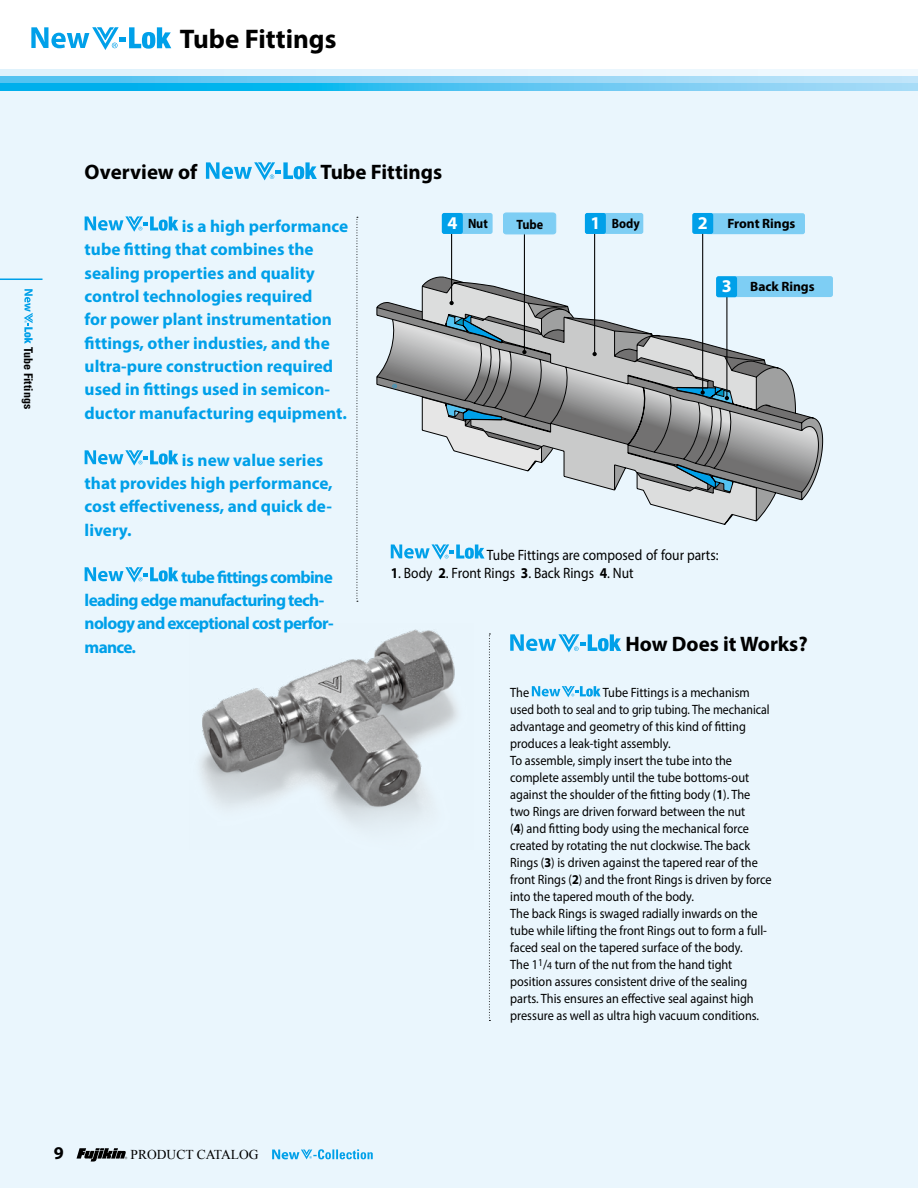
<style>
.page{position:relative;width:918px;height:1188px;background:#fff}
.page>*{position:absolute;margin:0;border:0;box-sizing:border-box;transform-origin:0 0}
.t1{font:700 27px "Myriad Pro";color:#000}
.t2{font:700 21px "Myriad Pro";color:#000}
.t3{font:700 18px "Myriad Pro";color:#fff}
.t4{font:700 18px "Myriad Pro";color:#000}
.t5{font:700 17.25px/23.4px "Myriad Pro";color:#00a0e9}
.t6{font:700 17.25px/23.4px "Myriad Pro";letter-spacing:-.04em;color:#00a0e9}
.t7{font:15px "Myriad Pro";color:#000;scale:.9 1}
.t8{font:13.5px/17px "Myriad Pro";color:#000;scale:.91 1}
.t9{font:700 13.5px "Myriad Pro";letter-spacing:-.005em;color:#000}
.t10{font:13.5px "Times New Roman";color:#000}
.t11{font:700 13.5px "Myriad Pro";letter-spacing:-.005em;color:#000;scale:.9 1}
.t12{font:700 condensed 12px "Univers LT Std";color:#000}
.s1{font-size:18px;color:#fff}
.s2{font-weight:700}
.s3{font-size:10.5px}
</style>
<div class="page">
<div style="left:0;top:90px;width:918px;height:1098px;background:#eaf6fd"></div>
<div style="left:0;top:70px;width:918px;height:7px;background:#e7f5fd"></div>
<svg style="left:0;top:77px;width:918px;height:6px;background:#88d2f4"></svg>
<svg style="left:0;top:83px;width:918px;height:7px;background:#46c2f0"></svg>
<hr style="left:0;top:279px;width:43px;height:1px;background:#00a0e9">
<svg style="left:77px;top:1148px;width:50px;height:14px"></svg>
<svg style="left:272px;top:1149px;width:101px;height:10px"></svg>
<svg style="left:24px;top:289px;width:9px;height:55px"></svg>
<svg style="left:206px;top:162px;width:111px;height:18px"></svg>
<svg style="left:510px;top:634px;width:111px;height:18px"></svg>
<svg style="left:85px;top:216px;width:93px;height:16px"></svg>
<svg style="left:85px;top:450px;width:93px;height:16px"></svg>
<svg style="left:85px;top:567px;width:93px;height:16px"></svg>
<svg style="left:357px;top:217px;width:1px;height:385px"></svg>
<svg style="left:489px;top:634px;width:1px;height:387px"></svg>
<svg style="left:391px;top:544px;width:94px;height:16px"></svg>
<img style="left:200px;top:629px;width:258px;height:197px">
<div style="left:716px;top:276px;width:117px;height:21px;background:#7ecef4;border-radius:3px"></div>
<div style="left:705px;top:213px;width:100px;height:21px;background:#7ecef4;border-radius:2px"></div>
<hr style="left:451px;top:229px;width:1px;height:74px;background:#000">
<hr style="left:702px;top:229px;width:1px;height:164px;background:#000">
<hr style="left:594px;top:229px;width:1px;height:125px;background:#000">
<hr style="left:524px;top:217px;width:1px;height:135px;background:#000">
<svg style="left:377px;top:276px;width:446px;height:248px"></svg>
<div style="left:442px;top:213px;width:51px;height:21px;background:#7ecef4;border-radius:2px"></div>
<div style="left:585px;top:213px;width:58px;height:21px;background:#7ecef4;border-radius:2px"></div>
<div style="left:504px;top:213px;width:52px;height:21px;background:#7ecef4;border-radius:3px"></div>
<div style="left:503px;top:213px;width:53px;height:21px;border:1px solid #7ecef4;border-radius:3px"></div>
<div style="left:692px;top:213px;width:21px;height:21px;background:#00a0e9;border-radius:2px"></div>
<div style="left:716px;top:276px;width:21px;height:21px;background:#00a0e9;border-radius:2px"></div>
<div style="left:585px;top:213px;width:21px;height:21px;background:#00a0e9;border-radius:2px"></div>
<div style="left:442px;top:213px;width:21px;height:21px;background:#00a0e9;border-radius:2px"></div>
<svg style="left:532px;top:686px;width:69px;height:11px"></svg>
<svg style="left:31px;top:27px;width:140px;height:23px"></svg>
<p class="t12" style="left:36px;top:347px;width:63px;rotate:90deg">Tube Fittings</p>
<h1 class="t1" style="left:180px;top:21px;width:158px">Tube Fittings</h1>
<h2 class="t2" style="left:85px;top:158px;width:114px">Overview of</h2>
<h2 class="t2" style="left:320px;top:158px;width:123px">Tube Fittings</h2>
<p class="t5" style="left:85px;top:214px;width:265px;text-indent:97px">is a high performance tube fitting that combines the sealing properties and quality control technologies required<br>for power plant instrumentation fittings, other industies, and the ultra-pure construction required used in fittings used in semicon&shy;ductor manufacturing equipment.</p>
<p class="t5" style="left:85px;top:448px;width:250px;text-indent:97px">is new value series that provides high performance, cost effectiveness, and quick de&shy;livery.</p>
<p class="t6" style="left:85px;top:564px;width:250px;text-indent:97px">tube fittings combine leading edge manufacturing tech&shy;nology and exceptional cost perfor&shy;mance.</p>
<h3 class="t3" style="left:698px;top:211px;width:11px">2</h3>
<p class="t11" style="left:448px;top:215px;width:46px"><span class="s1">4</span> Nut</p>
<p class="t11" style="left:517px;top:215px;width:31px">Tube</p>
<h3 class="t3" style="left:591px;top:211px;width:11px">1</h3>
<p class="t9" style="left:727px;top:215px;width:69px">Front Rings</p>
<p class="t11" style="left:612px;top:215px;width:32px">Body</p>
<h3 class="t3" style="left:722px;top:274px;width:11px">3</h3>
<p class="t9" style="left:750px;top:278px;width:66px">Back Rings</p>
<p class="t7" style="left:487px;top:545px;width:259px">Tube Fittings are composed of four parts:</p>
<p class="t7" style="left:391px;top:563px;width:271px"><span class="s2">1</span>. Body <span class="s2">2</span>. Front Rings <span class="s2">3</span>. Back Rings <span class="s2">4</span>. Nut</p>
<h2 class="t2" style="left:625px;top:630px;width:184px">How Does it Works?</h2>
<p class="t8" style="left:510px;top:684px;width:22px">The</p>
<p class="t8" style="left:510px;top:684px;width:289px;text-indent:92px">Tube Fittings is a mechanism used both to seal and to grip tubing. The mechanical advantage and geometry of this kind of fitting produces a leak-tight assembly.<br>To assemble, simply insert the tube into the complete assembly until the tube bottoms-out against the shoulder of the fitting body (<span class="s2">1</span>). The two Rings are driven forward between the nut<br>(<span class="s2">4</span>) and fitting body using the mechanical force created by rotating the nut clockwise. The back Rings (<span class="s2">3</span>) is driven against the tapered rear of the front Rings (<span class="s2">2</span>) and the front Rings is driven by force into the tapered mouth of the body.<br>The back Rings is swaged radially inwards on the tube while lifting the front Rings out to form a full&shy;faced seal on the tapered surface of the body.<br>The 1<sup>1</sup>/<span class="s3">4</span> turn of the nut from the hand tight position assures consistent drive of the sealing parts. This ensures an effective seal against high pressure as well as ultra high vacuum conditions.</p>
<h3 class="t4" style="left:54px;top:1141px;width:11px">9</h3>
<p class="t10" style="left:131px;top:1146px;width:130px">PRODUCT CATALOG</p>
</div>
